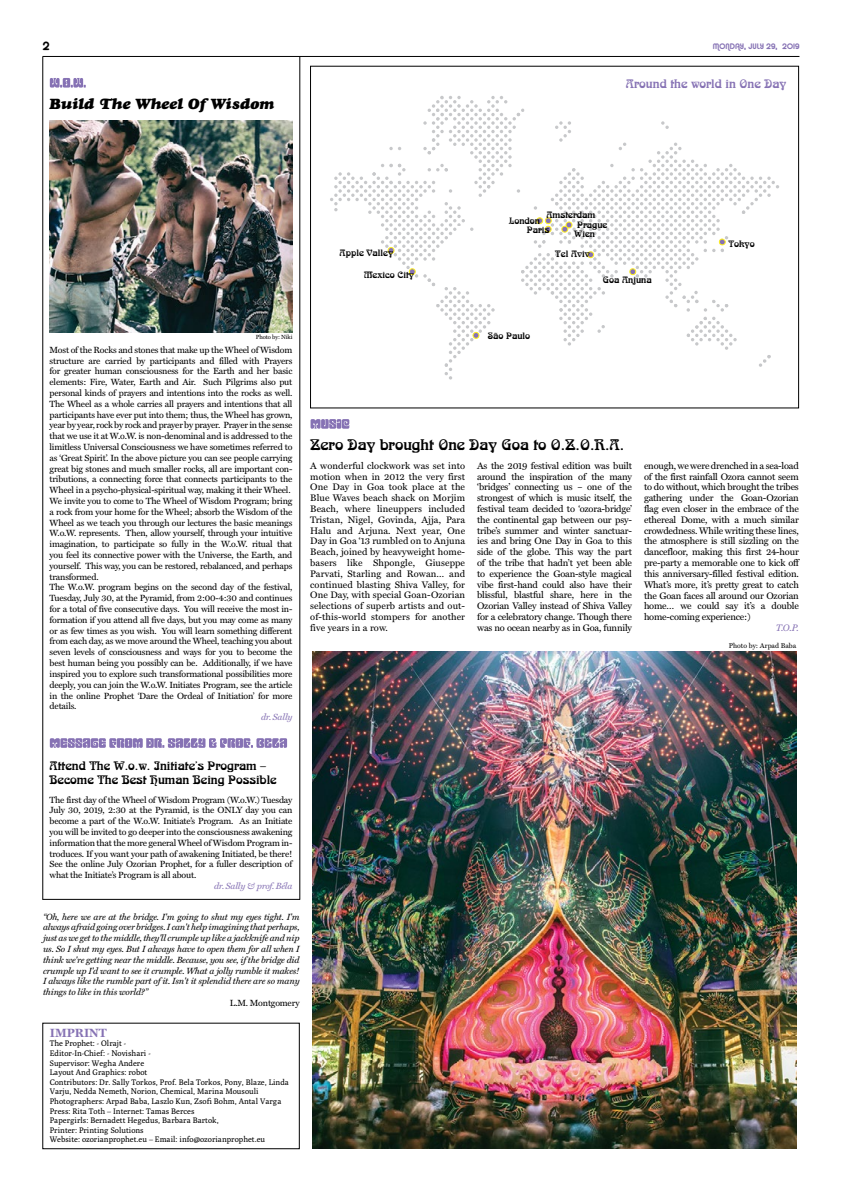
<style>
.page{position:relative;width:842px;height:1191px;background:#fff}
.page>*{position:absolute;margin:0;border:0;box-sizing:border-box;transform-origin:0 0}
.t1{font:15px "Arnold Boecklin H";color:#000}
.t2{font:italic 15px "Goudy Heavyface";color:#000}
.t3{font:12px/14.4px "Arnold Boecklin H";color:#000}
.t4{font:12px "Arnold Boecklin H";color:#8672b4}
.t5{font:700 12px "Miller Text";color:#8672b4}
.t6{font:12px "Alba";color:#000}
.t7{font:9.5px/10.8px "Miller Text";letter-spacing:-.02em;color:#000;text-align:justify}
.t8{font:italic 9.5px "Miller Text";color:#8672b4}
.t9{font:9px/10.8px "Miller Text";letter-spacing:-.02em;color:#000}
.t10{font:italic 9px/10.8px "Miller Text";letter-spacing:-.02em;color:#000;text-align:justify}
.t11{font:9px/10.4px "Arnold Boecklin H";color:#000}
.t12{font:italic 9px "Miller Text";letter-spacing:-.02em;color:#8672b4}
.t13{font:8px/9.6px "Poly";color:#000}
.t14{font:8px "Alba";letter-spacing:.035em;color:#8672b4}
.t15{font:7px "Miller Text";color:#000}
.t16{font:6px "Miller Text";letter-spacing:-.02em;color:#000}
</style>
<div class="page">
<hr style="left:43px;top:56px;width:756px;height:1px;background:#000">
<img style="left:50px;top:121px;width:242px;height:211px">
<svg style="left:50px;top:78px;width:36px;height:10px"></svg>
<svg style="left:50px;top:738px;width:237px;height:10px;background:#a799c8"></svg>
<hr style="left:300px;top:57px;width:1px;height:842px;background:#000">
<hr style="left:43px;top:899px;width:257px;height:1px;background:#000">
<hr style="left:43px;top:57px;width:1px;height:842px;background:#000">
<svg style="left:330px;top:96px;width:449px;height:283px"></svg>
<svg style="left:311px;top:419px;width:38px;height:10px"></svg>
<img style="left:313px;top:651px;width:483px;height:498px">
<div style="left:43px;top:1023px;width:257px;height:126px;border:1px solid #000"></div>
<h2 class="t6" style="left:43px;top:39px;width:8px">2</h2>
<p class="t14" style="left:713px;top:41px;width:88px">MONDAY, JULY 29, 2019</p>
<h1 class="t2" style="left:50px;top:95px;width:226px">Build The Wheel Of Wisdom</h1>
<h2 class="t4" style="left:626px;top:77px;width:162px">Around the world in One Day</h2>
<p class="t11" style="left:577px;top:209px;width:32px;text-indent:-31px">Amsterdam<br>Prague</p>
<p class="t11" style="left:574px;top:229px;width:22px">Wien</p>
<p class="t11" style="left:509px;top:216px;width:32px">London</p>
<p class="t11" style="left:527px;top:224px;width:24px">Paris</p>
<p class="t11" style="left:340px;top:247px;width:55px">Apple Valley</p>
<p class="t11" style="left:555px;top:249px;width:36px">Tel Aviv</p>
<p class="t11" style="left:364px;top:269px;width:52px">Mexico City</p>
<p class="t11" style="left:603px;top:274px;width:50px">Goa Anjuna</p>
<p class="t11" style="left:728px;top:239px;width:28px">Tokyo</p>
<p class="t16" style="left:256px;top:333px;width:38px">Photo by: Niki</p>
<p class="t9" style="left:50px;top:344px;width:244px">Most of the Rocks and stones that make up the Wheel of Wisdom structure are carried by participants and filled with Prayers for greater human consciousness for the Earth and her basic elements: Fire, Water, Earth and Air. Such Pilgrims also put personal kinds of prayers and intentions into the rocks as well.<br>The Wheel as a whole carries all prayers and intentions that all participants have ever put into them; thus, the Wheel has grown, year by year, rock by rock and prayer by prayer. Prayer in the sense that we use it at W.o.W. is non-denominal and is addressed to the limitless Universal Consciousness we have sometimes referred to as ‘Great Spirit’. In the above picture you can see people carrying great big stones and much smaller rocks, all are important con&shy;tributions, a connecting force that connects participants to the Wheel in a psycho-physical-spiritual way, making it their Wheel.<br>We invite you to come to The Wheel of Wisdom Program; bring a rock from your home for the Wheel; absorb the Wisdom of the Wheel as we teach you through our lectures the basic meanings W.o.W. represents. Then, allow yourself, through your intuitive imagination, to participate so fully in the W.o.W. ritual that you feel its connective power with the Universe, the Earth, and yourself. This way, you can be restored, rebalanced, and perhaps transformed.<br>The W.o.W. program begins on the second day of the festival, Tuesday, July 30, at the Pyramid, from 2:00-4:30 and continues for a total of five consecutive days. You will receive the most in&shy;formation if you attend all five days, but you may come as many or as few times as you wish. You will learn something different from each day, as we move around the Wheel, teaching you about seven levels of consciousness and ways for you to become the best human being you possibly can be. Additionally, if we have inspired you to explore such transformational possibilities more deeply, you can join the W.o.W. Initiates Program, see the article in the online Prophet ‘Dare the Ordeal of Initiation’ for more details.</p>
<p class="t12" style="left:261px;top:711px;width:33px">dr. Sally</p>
<p class="t11" style="left:488px;top:330px;width:44px">São Paulo</p>
<h1 class="t1" style="left:310px;top:437px;width:315px">Zero Day brought One Day Goa to O.Z.O.R.A.</h1>
<p class="t7" style="left:310px;top:460px;width:156px">A wonderful clockwork was set into motion when in 2012 the very first One Day in Goa took place at the Blue Waves beach shack on Morjim Beach, where lineuppers included Tristan, Nigel, Govinda, Ajja, Para Halu and Arjuna. Next year, One Day in Goa ‘13 rumbled on to Anjuna Beach, joined by heavyweight home&shy;basers like Shpongle, Giuseppe Parvati, Starling and Rowan… and continued blasting Shiva Valley, for One Day, with special Goan-Ozorian selections of superb artists and out&shy;of-this-world stompers for another five years in a row.</p>
<p class="t7" style="left:477px;top:460px;width:156px">As the 2019 festival edition was built around the inspiration of the many ‘bridges’ connecting us – one of the strongest of which is music itself, the festival team decided to ‘ozora-bridge’ the continental gap between our psy&shy;tribe’s summer and winter sanctuar&shy;ies and bring One Day in Goa to this side of the globe. This way the part of the tribe that hadn’t yet been able to experience the Goan-style magical vibe first-hand could also have their blissful, blastful share, here in the Ozorian Valley instead of Shiva Valley for a celebratory change. Though there was no ocean nearby as in Goa, funnily</p>
<p class="t7" style="left:644px;top:460px;width:156px">enough, we were drenched in a sea-load of the first rainfall Ozora cannot seem to do without, which brought the tribes gathering under the Goan-Ozorian flag even closer in the embrace of the ethereal Dome, with a much similar crowdedness. While writing these lines, the atmosphere is still sizzling on the dancefloor, making this first 24-hour pre-party a memorable one to kick off this anniversary-filled festival edition.<br>What’s more, it’s pretty great to catch the Goan faces all around our Ozorian home… we could say it’s a double home-coming experience:)</p>
<p class="t8" style="left:776px;top:622px;width:25px">T.O.P.</p>
<p class="t15" style="left:729px;top:641px;width:69px">Photo by: Arpad Baba</p>
<h2 class="t3" style="left:50px;top:758px;width:229px">Attend The W.o.w. Initiate’s Program –<br>Become The Best Human Being Possible</h2>
<p class="t9" style="left:50px;top:794px;width:244px;text-align:justify">The first day of the Wheel of Wisdom Program (W.o.W.) Tuesday July 30, 2019, 2:30 at the Pyramid, is the ONLY day you can become a part of the W.o.W. Initiate’s Program. As an Initiate you will be invited to go deeper into the consciousness awakening information that the more general Wheel of Wisdom Program in&shy;troduces. If you want your path of awakening Initiated, be there!<br>See the online July Ozorian Prophet, for a fuller description of what the Initiate’s Program is all about.</p>
<p class="t12" style="left:214px;top:880px;width:80px">dr. Sally &amp; prof. Béla</p>
<p class="t10" style="left:43px;top:911px;width:258px">“Oh, here we are at the bridge. I'm going to shut my eyes tight. I'm always afraid going over bridges. I can't help imagining that perhaps, just as we get to the middle, they'll crumple up like a jackknife and nip us. So I shut my eyes. But I always have to open them for all when I think we're getting near the middle. Because, you see, if the bridge did crumple up I'd want to see it crumple. What a jolly rumble it makes!<br>I always like the rumble part of it. Isn't it splendid there are so many things to like in this world?”</p>
<p class="t9" style="left:230px;top:997px;width:71px">L.M. Montgomery</p>
<h2 class="t5" style="left:50px;top:1025px;width:59px">IMPRINT</h2>
<p class="t13" style="left:50px;top:1038px;width:241px">The Prophet: - Olrajt -<br>Editor-In-Chief: - Novishari -<br>Supervisor: Wegha Andere<br>Layout And Graphics: robot<br>Contributors: Dr. Sally Torkos, Prof. Bela Torkos, Pony, Blaze, Linda Varju, Nedda Nemeth, Norion, Chemical, Marina Mousouli Photographers: Arpad Baba, Laszlo Kun, Zsofi Bohm, Antal Varga Press: Rita Toth – Internet: Tamas Berces<br>Papergirls: Bernadett Hegedus, Barbara Bartok,<br>Printer: Printing Solutions<br>Website: ozorianprophet.eu – Email: info@ozorianprophet.eu</p>
</div>
